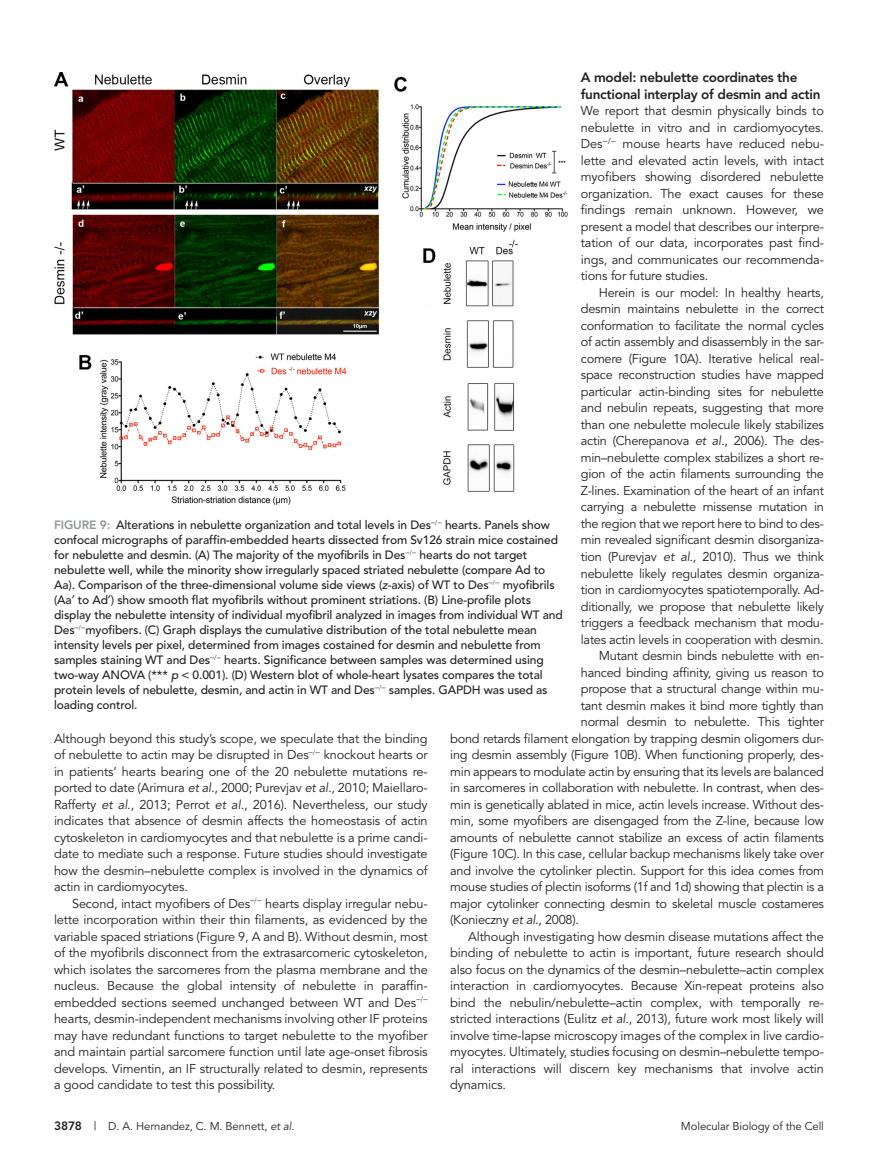
<style>
.page{position:relative;width:878px;height:1175px;background:#fff}
.page>*{position:absolute;margin:0;border:0;box-sizing:border-box;transform-origin:0 0}
.t1{font:800 13.5px/16.5px "Avenir";letter-spacing:-.02em;color:#231f20}
.Para{font:12.75px/16.5px "Avenir";letter-spacing:-.02em;color:#231f20;text-align:justify}
.ParaFL{font:12.75px/16.5px "Avenir";letter-spacing:-.01em;color:#231f20;text-align:justify}
.FigCaption{font:500 12px/15px "Avenir";letter-spacing:-.01em;color:#231f20}
.t2{font:11.25px "Avenir";letter-spacing:-.01em;color:#231f20}
.s1{font-style:italic}
.s2{font-weight:800;color:#939598}
.s3{font-weight:800;font-size:12px}
.s4{font-size:12px}
</style>
<div class="page">
<img style="left:54px;top:72px;width:513px;height:433px">
<h2 class="t1" style="left:580px;top:69px;width:241px">A model: nebulette coordinates the functional interplay of desmin and actin</h2>
<p class="ParaFL" style="left:580px;top:103px;width:245px">We report that desmin physically binds to nebulette in vitro and in cardiomyocytes.<br>Des<sup>−/−</sup> mouse hearts have reduced nebu&shy;lette and elevated actin levels, with intact myofibers showing disordered nebulette organization. The exact causes for these findings remain unknown. However, we present a model that describes our interpre&shy;tation of our data, incorporates past find&shy;ings, and communicates our recommenda&shy;tions for future studies.</p>
<p class="Para" style="left:580px;top:284px;width:245px;text-indent:18px">Herein is our model: In healthy hearts, desmin maintains nebulette in the correct conformation to facilitate the normal cycles of actin assembly and disassembly in the sar&shy;comere (Figure 10A). Iterative helical real&shy;space reconstruction studies have mapped particular actin-binding sites for nebulette and nebulin repeats, suggesting that more than one nebulette molecule likely stabilizes actin (Cherepanova <span class="s1">et al.</span>, 2006). The des&shy;min–nebulette complex stabilizes a short re&shy;gion of the actin filaments surrounding the Z-lines. Examination of the heart of an infant carrying a nebulette missense mutation in the region that we report here to bind to des&shy;min revealed significant desmin disorganiza&shy;tion (Purevjav <span class="s1">et al.</span>, 2010). Thus we think nebulette likely regulates desmin organiza&shy;tion in cardiomyocytes spatiotemporally. Ad&shy;ditionally, we propose that nebulette likely triggers a feedback mechanism that modu&shy;lates actin levels in cooperation with desmin.</p>
<p class="Para" style="left:598px;top:647px;width:227px">Mutant desmin binds nebulette with en-</p>
<p class="Para" style="left:580px;top:664px;width:245px">hanced binding affinity, giving us reason to</p>
<p class="Para" style="left:580px;top:680px;width:245px">propose that a structural change within mu-</p>
<p class="Para" style="left:580px;top:697px;width:244px">tant desmin makes it bind more tightly than</p>
<p class="Para" style="left:580px;top:713px;width:244px">normal desmin to nebulette. This tighter</p>
<p class="Para" style="left:450px;top:730px;width:375px">bond retards filament elongation by trapping desmin oligomers dur-</p>
<p class="Para" style="left:450px;top:746px;width:375px">ing desmin assembly (Figure 10B). When functioning properly, des-</p>
<p class="Para" style="left:450px;top:763px;width:375px">min appears to modulate actin by ensuring that its levels are balanced</p>
<p class="Para" style="left:450px;top:779px;width:375px">in sarcomeres in collaboration with nebulette. In contrast, when des-</p>
<p class="Para" style="left:450px;top:796px;width:375px">min is genetically ablated in mice, actin levels increase. Without des-</p>
<p class="Para" style="left:450px;top:812px;width:375px">min, some myofibers are disengaged from the Z-line, because low</p>
<p class="Para" style="left:450px;top:829px;width:375px">amounts of nebulette cannot stabilize an excess of actin filaments</p>
<p class="Para" style="left:450px;top:845px;width:375px">(Figure 10C). In this case, cellular backup mechanisms likely take over</p>
<p class="Para" style="left:450px;top:862px;width:375px">and involve the cytolinker plectin. Support for this idea comes from</p>
<p class="Para" style="left:450px;top:878px;width:375px">mouse studies of plectin isoforms (1f and 1d) showing that plectin is a</p>
<p class="Para" style="left:450px;top:895px;width:375px">major cytolinker connecting desmin to skeletal muscle costameres</p>
<p class="Para" style="left:450px;top:911px;width:130px">(Konieczny <span class="s1">et al.</span>, 2008).</p>
<p class="Para" style="left:450px;top:928px;width:375px;text-indent:18px">Although investigating how desmin disease mutations affect the binding of nebulette to actin is important, future research should also focus on the dynamics of the desmin–nebulette–actin complex interaction in cardiomyocytes. Because Xin-repeat proteins also bind the nebulin/nebulette–actin complex, with temporally re&shy;stricted interactions (Eulitz <span class="s1">et al.</span>, 2013), future work most likely will involve time-lapse microscopy images of the complex in live cardio&shy;myocytes. Ultimately, studies focusing on desmin–nebulette tempo&shy;ral interactions will discern key mechanisms that involve actin dynamics.</p>
<p class="FigCaption" style="left:54px;top:517px;width:510px"><span class="s2">FIGURE 9:</span> Alterations in nebulette organization and total levels in Des− − hearts. Panels show confocal micrographs of paraffin-embedded hearts dissected from Sv126 strain mice costained for nebulette and desmin. (A) The majority of the myofibrils in Des− − hearts do not target nebulette well, while the minority show irregularly spaced striated nebulette (compare Ad to Aa). Comparison of the three-dimensional volume side views (<span class="s1">z</span>-axis) of WT to Des− − myofibrils (Aa to Ad ) show smooth flat myofibrils without prominent striations. (B) Line-profile plots display the nebulette intensity of individual myofibril analyzed in images from individual WT and Des− −myofibers. (C) Graph displays the cumulative distribution of the total nebulette mean intensity levels per pixel, determined from images costained for desmin and nebulette from samples staining WT and Des− − hearts. Significance between samples was determined using two-way ANOVA (*** <span class="s1">p</span> &lt; 0.001). (D) Western blot of whole-heart lysates compares the total protein levels of nebulette, desmin, and actin in WT and Des− − samples. GAPDH was used as loading control.</p>
<p class="Para" style="left:54px;top:730px;width:375px">Although beyond this study’s scope, we speculate that the binding of nebulette to actin may be disrupted in Des− − knockout hearts or in patients’ hearts bearing one of the 20 nebulette mutations re&shy;ported to date (Arimura <span class="s1">et al.</span>, 2000; Purevjav <span class="s1">et al.</span>, 2010; Maiellaro-Rafferty <span class="s1">et al.</span>, 2013; Perrot <span class="s1">et al.</span>, 2016). Nevertheless, our study indicates that absence of desmin affects the homeostasis of actin cytoskeleton in cardiomyocytes and that nebulette is a prime candi&shy;date to mediate such a response. Future studies should investigate how the desmin–nebulette complex is involved in the dynamics of actin in cardiomyocytes.</p>
<p class="Para" style="left:54px;top:895px;width:375px;text-indent:18px">Second, intact myofibers of Des− − hearts display irregular nebu&shy;lette incorporation within their thin filaments, as evidenced by the variable spaced striations (Figure 9, A and B). Without desmin, most of the myofibrils disconnect from the extrasarcomeric cytoskeleton, which isolates the sarcomeres from the plasma membrane and the nucleus. Because the global intensity of nebulette in paraffin&shy;embedded sections seemed unchanged between WT and Des− − hearts, desmin-independent mechanisms involving other IF proteins may have redundant functions to target nebulette to the myofiber and maintain partial sarcomere function until late age-onset fibrosis develops. Vimentin, an IF structurally related to desmin, represents a good candidate to test this possibility.</p>
<p class="t2" style="left:54px;top:1119px;width:242px"><span class="s3">3878</span> <span class="s4">|</span> D. A. Hernandez, C. M. Bennett, <span class="s1">et al</span>.</p>
<p class="t2" style="left:681px;top:1119px;width:144px">Molecular Biology of the Cell</p>
</div>
